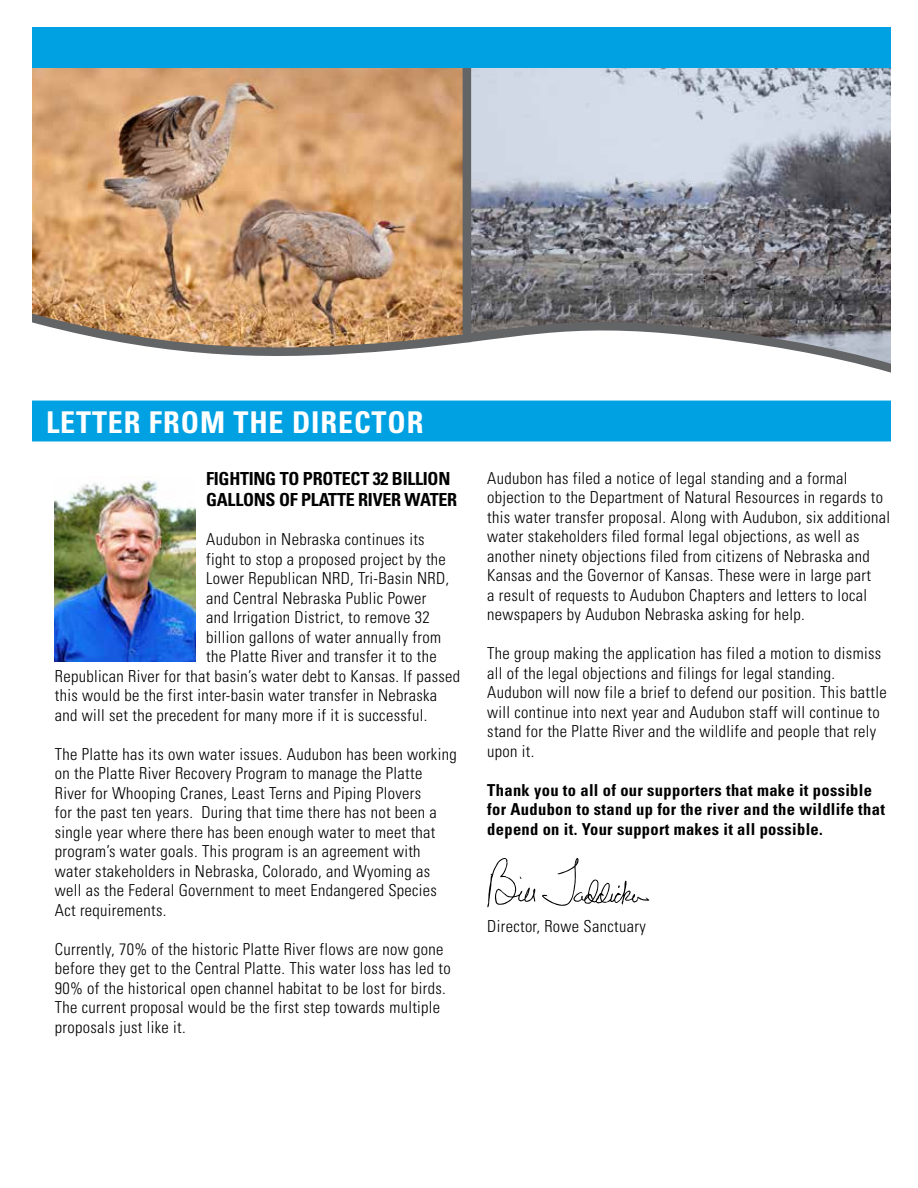
<style>
.page{position:relative;width:918px;height:1188px;background:#fff}
.page>*{position:absolute;margin:0;border:0;box-sizing:border-box;transform-origin:0 0}
.t1{font:700 condensed 30px "Univers LT Std";letter-spacing:.03em;color:#fff}
.t2{font:700 condensed 18px/21.6px "Univers LT Std";letter-spacing:-.015em;color:#000}
.t3{font:300 condensed 16.5px/19.5px "Univers LT Std";letter-spacing:.02em;color:#000}
.t4{font:700 condensed 16.5px/19.5px "Univers LT Std";letter-spacing:.02em;color:#000}
</style>
<div class="page">
<img style="left:54px;top:480px;width:141px;height:181px">
<div style="left:29px;top:401px;width:864px;height:40px;background:#00a1e2"></div>
<svg style="left:487px;top:858px;width:48px;height:49px"></svg>
<svg style="left:542px;top:858px;width:107px;height:48px"></svg>
<img style="left:471px;top:68px;width:420px;height:107px">
<img style="left:32px;top:68px;width:431px;height:107px">
<div style="left:463px;top:66px;width:8px;height:276px;background:#636466"></div>
<div style="left:27px;top:27px;width:864px;height:41px;background:#00a1e2"></div>
<img style="left:32px;top:175px;width:859px;height:198px">
<div style="left:891px;top:0;width:27px;height:1188px;background:#fff"></div>
<div style="left:0;top:0;width:32px;height:1188px;background:#fff"></div>
<h1 class="t1" style="left:46px;top:404px;width:379px">LETTER FROM THE DIRECTOR</h1>
<p class="t2" style="left:206px;top:467px;width:252px">FIGHTING TO PROTECT 32 BILLION<br>GALLONS OF PLATTE RIVER WATER</p>
<p class="t3" style="left:206px;top:530px;width:220px">Audubon in Nebraska continues its</p>
<p class="t3" style="left:206px;top:549px;width:241px">fight to stop a proposed project by the</p>
<p class="t3" style="left:206px;top:569px;width:245px">Lower Republican NRD, Tri-Basin NRD,</p>
<p class="t3" style="left:206px;top:588px;width:222px">and Central Nebraska Public Power</p>
<p class="t3" style="left:206px;top:608px;width:225px">and Irrigation District, to remove 32</p>
<p class="t3" style="left:206px;top:627px;width:236px">billion gallons of water annually from</p>
<p class="t3" style="left:206px;top:647px;width:232px">the Platte River and transfer it to the</p>
<p class="t3" style="left:55px;top:666px;width:407px">Republican River for that basin’s water debt to Kansas. If passed</p>
<p class="t3" style="left:55px;top:686px;width:384px">this would be the first inter-basin water transfer in Nebraska</p>
<p class="t3" style="left:55px;top:705px;width:374px">and will set the precedent for many more if it is successful.</p>
<p class="t3" style="left:55px;top:744px;width:403px">The Platte has its own water issues. Audubon has been working on the Platte River Recovery Program to manage the Platte River for Whooping Cranes, Least Terns and Piping Plovers<br>for the past ten years. During that time there has not been a single year where there has been enough water to meet that program’s water goals. This program is an agreement with water stakeholders in Nebraska, Colorado, and Wyoming as well as the Federal Government to meet Endangered Species Act requirements.</p>
<p class="t3" style="left:55px;top:939px;width:397px">Currently, 70% of the historic Platte River flows are now gone before they get to the Central Platte. This water loss has led to 90% of the historical open channel habitat to be lost for birds.<br>The current proposal would be the first step towards multiple proposals just like it.</p>
<p class="t3" style="left:487px;top:468px;width:404px">Audubon has filed a notice of legal standing and a formal objection to the Department of Natural Resources in regards to this water transfer proposal. Along with Audubon, six additional water stakeholders filed formal legal objections, as well as another ninety objections filed from citizens of Nebraska and Kansas and the Governor of Kansas. These were in large part<br>a result of requests to Audubon Chapters and letters to local newspapers by Audubon Nebraska asking for help.</p>
<p class="t3" style="left:487px;top:644px;width:401px">The group making the application has filed a motion to dismiss all of the legal objections and filings for legal standing.<br>Audubon will now file a brief to defend our position. This battle will continue into next year and Audubon staff will continue to stand for the Platte River and the wildlife and people that rely upon it.</p>
<p class="t4" style="left:487px;top:780px;width:399px">Thank you to all of our supporters that make it possible for Audubon to stand up for the river and the wildlife that depend on it. Your support makes it all possible.</p>
<p class="t3" style="left:487px;top:917px;width:160px">Director, Rowe Sanctuary</p>
</div>
